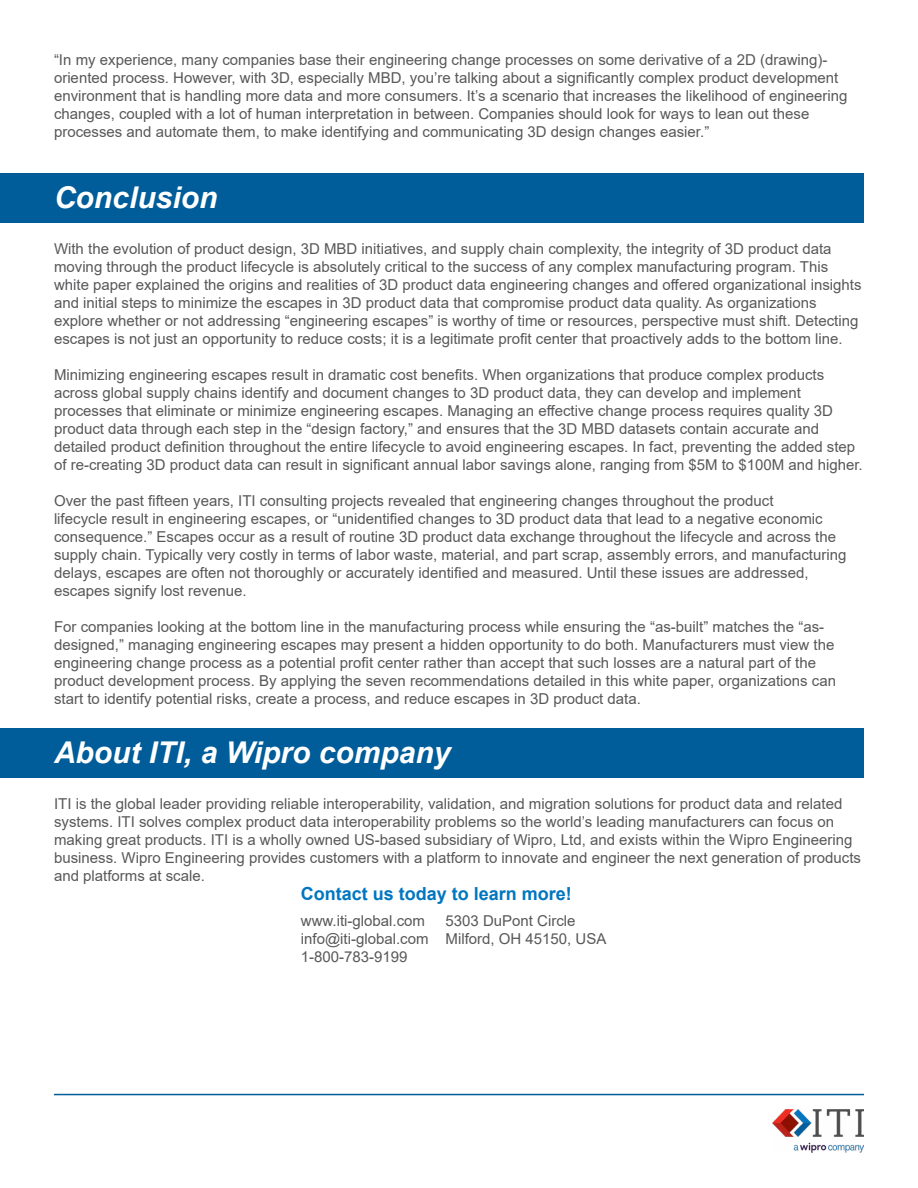
<style>
.page{position:relative;width:918px;height:1188px;background:#fff}
.page>*{position:absolute;margin:0;border:0;box-sizing:border-box;transform-origin:0 0}
.t1{font:italic 700 30px "Arial";color:#fff}
.t2{font:700 18px "Arial";color:#0076c0}
.t3{font:15px/18px "Arial";color:#58585a}
</style>
<div class="page">
<img style="left:772px;top:1110px;width:92px;height:42px">
<hr style="left:54px;top:1094px;width:810px;height:1px;background:#005d9a">
<div style="left:0;top:173px;width:864px;height:49px;background:#005d9a"></div>
<div style="left:0;top:728px;width:864px;height:50px;background:#005d9a"></div>
<p class="t3" style="left:54px;top:51px;width:795px">“In my experience, many companies base their engineering change processes on some derivative of a 2D (drawing)- oriented process. However, with 3D, especially MBD, you’re talking about a significantly complex product development environment that is handling more data and more consumers. It’s a scenario that increases the likelihood of engineering changes, coupled with a lot of human interpretation in between. Companies should look for ways to lean out these processes and automate them, to make identifying and communicating 3D design changes easier.”</p>
<h1 class="t1" style="left:54px;top:177px;width:165px">Conclusion</h1>
<p class="t3" style="left:54px;top:240px;width:809px">With the evolution of product design, 3D MBD initiatives, and supply chain complexity, the integrity of 3D product data moving through the product lifecycle is absolutely critical to the success of any complex manufacturing program. This white paper explained the origins and realities of 3D product data engineering changes and offered organizational insights and initial steps to minimize the escapes in 3D product data that compromise product data quality. As organizations explore whether or not addressing “engineering escapes” is worthy of time or resources, perspective must shift. Detecting escapes is not just an opportunity to reduce costs; it is a legitimate profit center that proactively adds to the bottom line.</p>
<p class="t3" style="left:54px;top:366px;width:810px">Minimizing engineering escapes result in dramatic cost benefits. When organizations that produce complex products across global supply chains identify and document changes to 3D product data, they can develop and implement processes that eliminate or minimize engineering escapes. Managing an effective change process requires quality 3D product data through each step in the “design factory,” and ensures that the 3D MBD datasets contain accurate and detailed product definition throughout the entire lifecycle to avoid engineering escapes. In fact, preventing the added step of re-creating 3D product data can result in significant annual labor savings alone, ranging from $5M to $100M and higher.</p>
<p class="t3" style="left:54px;top:492px;width:794px">Over the past fifteen years, ITI consulting projects revealed that engineering changes throughout the product<br>lifecycle result in engineering escapes, or “unidentified changes to 3D product data that lead to a negative economic consequence.” Escapes occur as a result of routine 3D product data exchange throughout the lifecycle and across the supply chain. Typically very costly in terms of labor waste, material, and part scrap, assembly errors, and manufacturing delays, escapes are often not thoroughly or accurately identified and measured. Until these issues are addressed, escapes signify lost revenue.</p>
<p class="t3" style="left:54px;top:618px;width:784px">For companies looking at the bottom line in the manufacturing process while ensuring the “as-built” matches the “as&shy;designed,” managing engineering escapes may present a hidden opportunity to do both. Manufacturers must view the engineering change process as a potential profit center rather than accept that such losses are a natural part of the product development process. By applying the seven recommendations detailed in this white paper, organizations can start to identify potential risks, create a process, and reduce escapes in 3D product data.</p>
<h1 class="t1" style="left:54px;top:733px;width:398px">About ITI, a Wipro company</h1>
<p class="t3" style="left:54px;top:795px;width:809px">ITI is the global leader providing reliable interoperability, validation, and migration solutions for product data and related systems. ITI solves complex product data interoperability problems so the world’s leading manufacturers can focus on making great products. ITI is a wholly owned US-based subsidiary of Wipro, Ltd, and exists within the Wipro Engineering business. Wipro Engineering provides customers with a platform to innovate and engineer the next generation of products and platforms at scale.</p>
<p class="t2" style="left:301px;top:881px;width:273px">Contact us today to learn more!</p>
<p class="t3" style="left:301px;top:911px;width:129px">www.iti-global.com info@iti-global.com<br>1-800-783-9199</p>
<p class="t3" style="left:446px;top:911px;width:162px">5303 DuPont Circle<br>Milford, OH 45150, USA</p>
</div>
